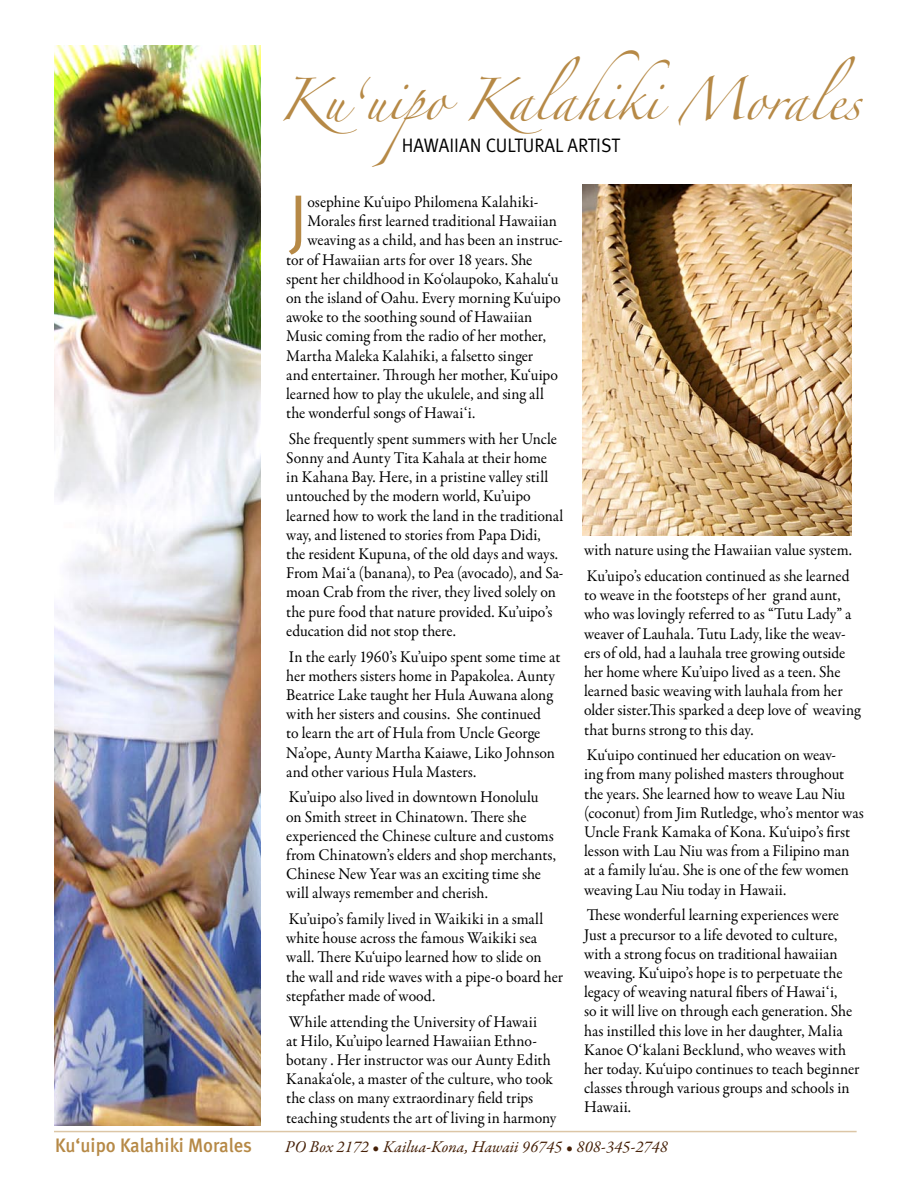
<style>
.page{position:relative;width:918px;height:1188px;background:#fff}
.page>*{position:absolute;margin:0;border:0;box-sizing:border-box;transform-origin:0 0}
.t1{font:72.45px "Meta Normal LF";color:#b68946;scale:.95 1}
.t2{font:37.5px "Zapfino";color:#b68946;scale:.95 1}
.t3{font:19.5px "Meta Normal LF";color:#000;scale:.95 1}
.t4{font:19.5px "Meta Medium LF";color:#b68946;scale:.95 1}
.t5{font:italic 16.65px "Garamond Premr Pro";color:#452007}
.t6{font:16.5px/19.2px "Garamond Premr Pro";color:#000;scale:.95 1}
</style>
<div class="page">
<img style="left:54px;top:46px;width:206px;height:1080px">
<img style="left:582px;top:185px;width:270px;height:351px">
<hr style="left:54px;top:1131px;width:803px;height:1px;background:#dcc6a6">
<h2 class="t2" style="left:278px;top:84px;width:614px">Ku‘uipo Kalahiki Morales</h2>
<p class="t3" style="left:402px;top:134px;width:231px">HAWAIIAN CULTURAL ARTIST</p>
<h1 class="t1" style="left:289px;top:178px;width:21px">J</h1>
<p class="t6" style="left:307px;top:193px;width:245px">osephine Ku‘uipo Philomena Kalahiki-</p>
<p class="t6" style="left:307px;top:212px;width:264px">Morales first learned traditional Hawaiian</p>
<p class="t6" style="left:307px;top:231px;width:270px">weaving as a child, and has been an instruc-</p>
<p class="t6" style="left:286px;top:250px;width:261px">tor of Hawaiian arts for over 18 years. She</p>
<p class="t6" style="left:286px;top:269px;width:288px">spent her childhood in Ko‘olaupoko, Kahalu‘u</p>
<p class="t6" style="left:286px;top:289px;width:290px">on the island of Oahu. Every morning Ku‘uipo</p>
<p class="t6" style="left:286px;top:308px;width:261px">awoke to the soothing sound of Hawaiian</p>
<p class="t6" style="left:286px;top:327px;width:275px">Music coming from the radio of her mother,</p>
<p class="t6" style="left:286px;top:346px;width:262px">Martha Maleka Kalahiki, a falsetto singer</p>
<p class="t6" style="left:286px;top:365px;width:288px">and entertainer. Through her mother, Ku‘uipo</p>
<p class="t6" style="left:286px;top:385px;width:273px">learned how to play the ukulele, and sing all</p>
<p class="t6" style="left:286px;top:404px;width:201px">the wonderful songs of Hawai‘i.</p>
<p class="t6" style="left:286px;top:429px;width:293px">She frequently spent summers with her Uncle Sonny and Aunty Tita Kahala at their home<br>in Kahana Bay. Here, in a pristine valley still untouched by the modern world, Ku’uipo learned how to work the land in the traditional way, and listened to stories from Papa Didi, the resident Kupuna, of the old days and ways.<br>From Mai‘a (banana), to Pea (avocado), and Sa&shy;moan Crab from the river, they lived solely on the pure food that nature provided. Ku’uipo’s education did not stop there.</p>
<p class="t6" style="left:286px;top:647px;width:290px">In the early 1960’s Ku’uipo spent some time at her mothers sisters home in Papakolea. Aunty Beatrice Lake taught her Hula Auwana along with her sisters and cousins. She continued<br>to learn the art of Hula from Uncle George Na’ope, Aunty Martha Kaiawe, Liko Johnson and other various Hula Masters.</p>
<p class="t6" style="left:286px;top:788px;width:286px">Ku’uipo also lived in downtown Honolulu<br>on Smith street in Chinatown. There she experienced the Chinese culture and customs from Chinatown’s elders and shop merchants, Chinese New Year was an exciting time she will always remember and cherish.</p>
<p class="t6" style="left:286px;top:910px;width:293px">Ku’uipo’s family lived in Waikiki in a small white house across the famous Waikiki sea wall. There Ku‘uipo learned how to slide on the wall and ride waves with a pipe-o board her stepfather made of wood.</p>
<p class="t6" style="left:286px;top:1012px;width:286px">While attending the University of Hawaii<br>at Hilo, Ku’uipo learned Hawaiian Ethno&shy;botany . Her instructor was our Aunty Edith Kanaka‘ole, a master of the culture, who took the class on many extraordinary field trips teaching students the art of living in harmony</p>
<p class="t6" style="left:584px;top:538px;width:284px;line-height:25.7px">with nature using the Hawaiian value system.<br>Ku’uipo’s education continued as she learned</p>
<p class="t6" style="left:584px;top:586px;width:293px">to weave in the footsteps of her grand aunt, who was lovingly referred to as “Tutu Lady” a weaver of Lauhala. Tutu Lady, like the weav&shy;ers of old, had a lauhala tree growing outside her home where Ku’uipo lived as a teen. She learned basic weaving with lauhala from her older sister.This sparked a deep love of weaving that burns strong to this day.</p>
<p class="t6" style="left:584px;top:746px;width:296px">Ku‘uipo continued her education on weav-<br>ing from many polished masters throughout the years. She learned how to weave Lau Niu (coconut) from Jim Rutledge, who’s mentor was Uncle Frank Kamaka of Kona. Ku‘uipo’s first lesson with Lau Niu was from a Filipino man at a family lu‘au. She is one of the few women weaving Lau Niu today in Hawaii.</p>
<p class="t6" style="left:584px;top:906px;width:291px">These wonderful learning experiences were Just a precursor to a life devoted to culture, with a strong focus on traditional hawaiian weaving. Ku‘uipo’s hope is to perpetuate the legacy of weaving natural fibers of Hawai‘i,<br>so it will live on through each generation. She has instilled this love in her daughter, Malia Kanoe O‘kalani Becklund, who weaves with her today. Ku‘uipo continues to teach beginner classes through various groups and schools in Hawaii.</p>
<p class="t4" style="left:55px;top:1134px;width:209px">Ku‘uipo Kalahiki Morales</p>
<p class="t5" style="left:285px;top:1137px;width:384px">PO Box 2172 • Kailua-Kona, Hawaii 96745 • 808-345-2748</p>
</div>
